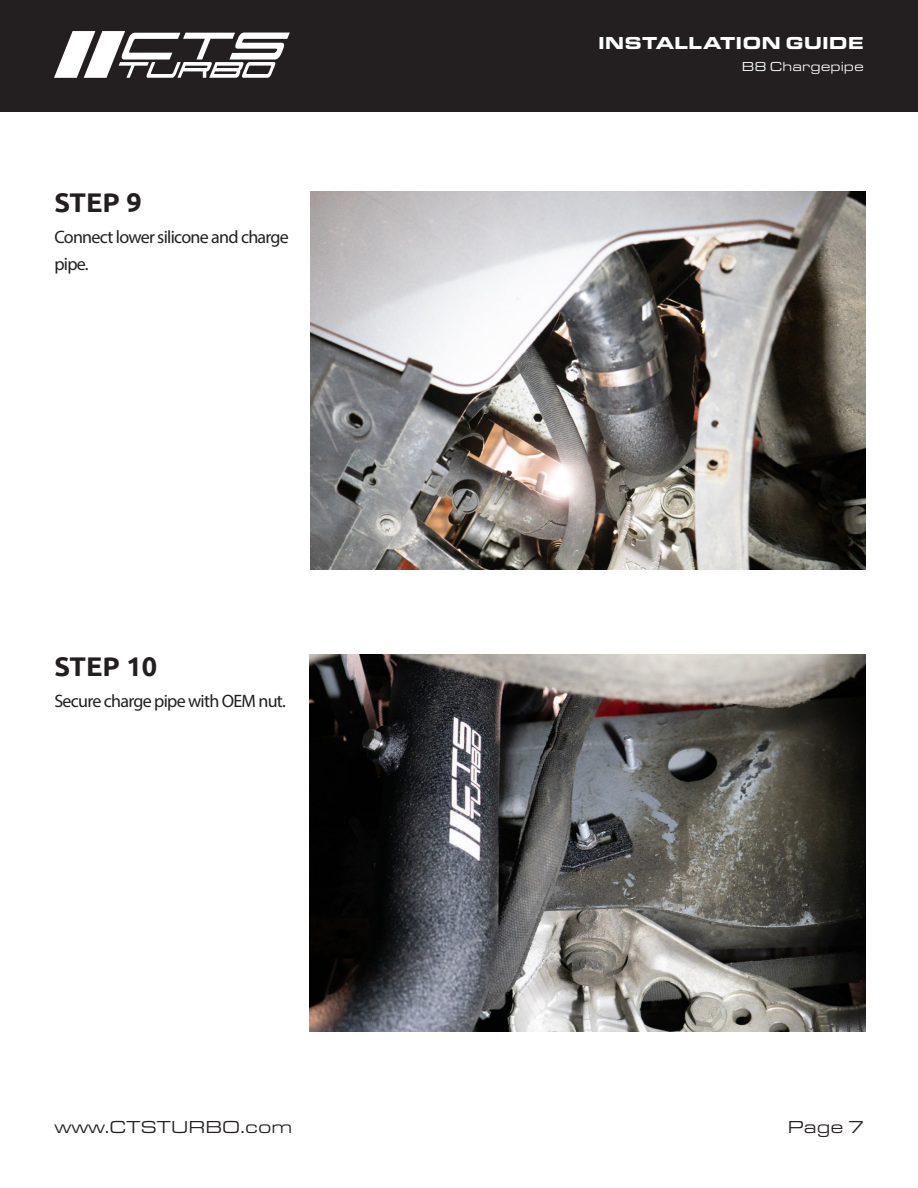
<style>
.page{position:relative;width:918px;height:1188px;background:#fff}
.page>*{position:absolute;margin:0;border:0;box-sizing:border-box;transform-origin:0 0}
.Ubuntu-Header{font:700 27px "Ubuntu";color:#231f20}
.Ubuntu-Text_Body{font:18px/27px "Myriad Pro";letter-spacing:-.04em;color:#231f20}
.t1{font:18px "Eurostile Ext";color:#231f20}
.t2{font:900 18px "Eurostile Ext";color:#fff}
.t3{font:13.5px "Eurostile Ext";color:#fff}
</style>
<div class="page">
<div style="left:1px;top:0;width:917px;height:112px;background:#231f20"></div>
<svg style="left:54px;top:31px;width:236px;height:47px"></svg>
<img style="left:310px;top:655px;width:555px;height:377px">
<img style="left:311px;top:191px;width:554px;height:378px">
<p class="t2" style="left:598px;top:29px;width:267px">INSTALLATION GUIDE</p>
<p class="Ubuntu-Header" style="left:54px;top:186px;width:89px">STEP 9</p>
<p class="Ubuntu-Text_Body" style="left:54px;top:223px;width:236px">Connect lower silicone and charge pipe.</p>
<p class="Ubuntu-Header" style="left:54px;top:650px;width:104px">STEP 10</p>
<p class="Ubuntu-Text_Body" style="left:54px;top:687px;width:233px">Secure charge pipe with OEM nut.</p>
<p class="t3" style="left:742px;top:58px;width:124px">B8 Chargepipe</p>
<p class="t1" style="left:54px;top:1115px;width:240px">www.CTSTURBO.com</p>
<p class="t1" style="left:788px;top:1115px;width:78px">Page 7</p>
</div>
